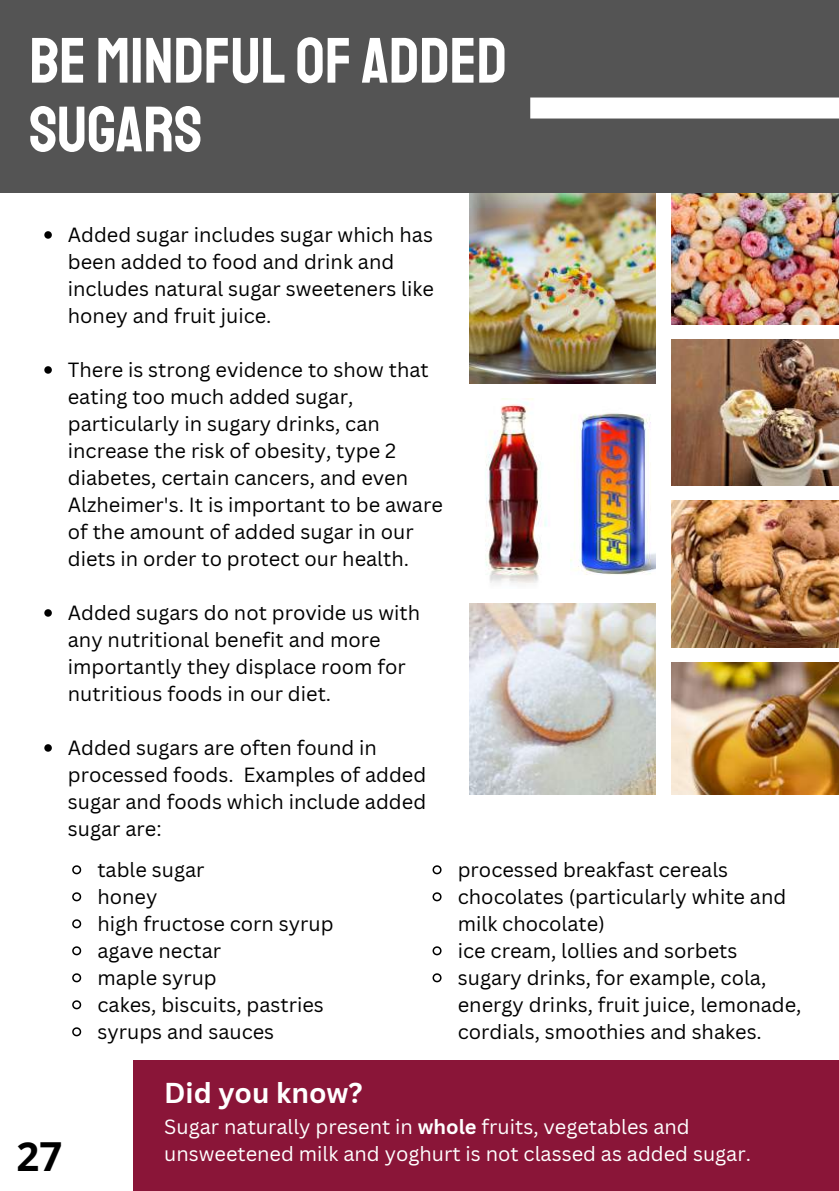
<style>
.page{position:relative;width:839px;height:1191px;background:#fff}
.page>*{position:absolute;margin:0;border:0;box-sizing:border-box;transform-origin:0 0}
.t1{font:64.2px/68.8px "Staatliches";color:#fff}
.t2{font:700 40px "Open Sans";color:#000}
.t3{font:700 28px "Canva Sans";color:#fff}
.t4{font:20px/27px "Canva Sans";color:#000}
.t5{font:20px "Canva Sans";color:#fff}
.s1{font-weight:700}
</style>
<div class="page">
<img style="left:470px;top:193px;width:186px;height:190px">
<img style="left:671px;top:193px;width:167px;height:132px">
<img style="left:671px;top:340px;width:167px;height:145px">
<img style="left:485px;top:398px;width:62px;height:186px">
<img style="left:570px;top:413px;width:86px;height:162px">
<img style="left:671px;top:500px;width:167px;height:147px">
<img style="left:671px;top:662px;width:167px;height:132px">
<img style="left:470px;top:604px;width:186px;height:190px">
<div style="left:0;top:0;width:838px;height:193px;background:#545454"></div>
<div style="left:530px;top:98px;width:308px;height:21px;background:#fff"></div>
<div style="left:133px;top:1060px;width:705px;height:131px;background:#8a1538"></div>
<svg style="left:44px;top:231px;width:8px;height:8px"></svg>
<svg style="left:44px;top:366px;width:8px;height:8px"></svg>
<svg style="left:44px;top:609px;width:8px;height:8px"></svg>
<svg style="left:44px;top:744px;width:8px;height:8px"></svg>
<svg style="left:72px;top:865px;width:10px;height:10px"></svg>
<svg style="left:72px;top:892px;width:10px;height:10px"></svg>
<svg style="left:72px;top:919px;width:10px;height:10px"></svg>
<svg style="left:72px;top:946px;width:10px;height:10px"></svg>
<svg style="left:72px;top:973px;width:10px;height:10px"></svg>
<svg style="left:72px;top:1000px;width:10px;height:10px"></svg>
<svg style="left:72px;top:1027px;width:10px;height:10px"></svg>
<svg style="left:432px;top:865px;width:10px;height:10px"></svg>
<svg style="left:432px;top:892px;width:10px;height:10px"></svg>
<svg style="left:432px;top:946px;width:10px;height:10px"></svg>
<svg style="left:432px;top:973px;width:10px;height:10px"></svg>
<h1 class="t1" style="left:29px;top:27px;width:479px">BE MINDFUL OF ADDED<br>SUGARS</h1>
<p class="t4" style="left:68px;top:220px;width:367px">Added sugar includes sugar which has been added to food and drink and includes natural sugar sweeteners like honey and fruit juice.</p>
<p class="t4" style="left:68px;top:355px;width:376px">There is strong evidence to show that eating too much added sugar, particularly in sugary drinks, can increase the risk of obesity, type 2 diabetes, certain cancers, and even Alzheimer's. It is important to be aware of the amount of added sugar in our diets in order to protect our health.</p>
<p class="t4" style="left:68px;top:598px;width:354px">Added sugars do not provide us with any nutritional benefit and more importantly they displace room for nutritious foods in our diet.</p>
<p class="t4" style="left:68px;top:733px;width:360px">Added sugars are often found in processed foods. Examples of added sugar and foods which include added sugar are:</p>
<p class="t4" style="left:97px;top:855px;width:238px">table sugar<br>honey<br>high fructose corn syrup agave nectar<br>maple syrup<br>cakes, biscuits, pastries syrups and sauces</p>
<h3 class="t3" style="left:164px;top:1073px;width:200px">Did you know?</h3>
<p class="t5" style="left:164px;top:1113px;width:527px">Sugar naturally present in <span class="s1">whole</span> fruits, vegetables and</p>
<p class="t4" style="left:458px;top:855px;width:345px">processed breakfast cereals chocolates (particularly white and milk chocolate)<br>ice cream, lollies and sorbets sugary drinks, for example, cola, energy drinks, fruit juice, lemonade, cordials, smoothies and shakes.</p>
<h2 class="t2" style="left:17px;top:1128px;width:47px">27</h2>
<p class="t5" style="left:164px;top:1140px;width:588px">unsweetened milk and yoghurt is not classed as added sugar.</p>
</div>
